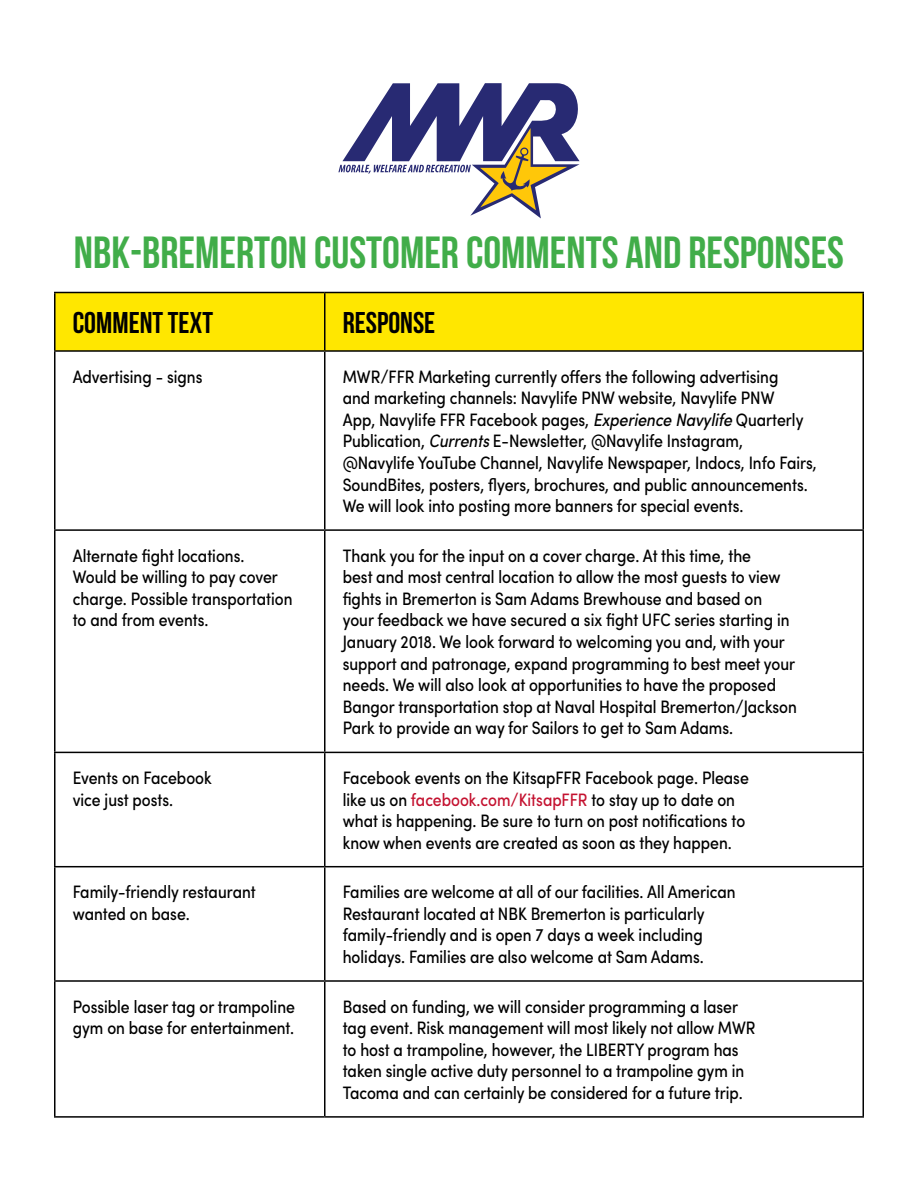
<style>
.page{position:relative;width:918px;height:1188px;background:#fff}
.page>*{position:absolute;margin:0;border:0;box-sizing:border-box;transform-origin:0 0}
.t1{font:45px "Bebas Neue";color:#41ad49}
.t2{font:30px "Bebas Neue";color:#000}
.t3{font:condensed 18px/21.6px "Sofia Pro";color:#000}
.s1{font-style:italic}
.s2{color:#c41230}
</style>
<div class="page">
<div style="left:56px;top:293px;width:806px;height:57px;background:#ffe700"></div>
<hr style="left:54px;top:350px;width:271px;height:2px;background:#000">
<hr style="left:54px;top:352px;width:2px;height:177px;background:#000">
<hr style="left:325px;top:350px;width:539px;height:2px;background:#000">
<hr style="left:324px;top:352px;width:2px;height:177px;background:#000">
<hr style="left:862px;top:352px;width:2px;height:177px;background:#000">
<hr style="left:54px;top:529px;width:271px;height:2px;background:#000">
<hr style="left:54px;top:531px;width:2px;height:221px;background:#000">
<hr style="left:325px;top:529px;width:539px;height:2px;background:#000">
<hr style="left:324px;top:531px;width:2px;height:221px;background:#000">
<hr style="left:862px;top:531px;width:2px;height:221px;background:#000">
<hr style="left:54px;top:752px;width:271px;height:1px;background:#000">
<hr style="left:54px;top:753px;width:2px;height:113px;background:#000">
<hr style="left:325px;top:752px;width:539px;height:1px;background:#000">
<hr style="left:324px;top:753px;width:2px;height:113px;background:#000">
<hr style="left:862px;top:753px;width:2px;height:113px;background:#000">
<hr style="left:54px;top:866px;width:271px;height:1px;background:#000">
<hr style="left:54px;top:867px;width:2px;height:113px;background:#000">
<hr style="left:325px;top:866px;width:539px;height:1px;background:#000">
<hr style="left:324px;top:867px;width:2px;height:113px;background:#000">
<hr style="left:862px;top:867px;width:2px;height:113px;background:#000">
<hr style="left:54px;top:980px;width:271px;height:2px;background:#000">
<hr style="left:54px;top:982px;width:2px;height:134px;background:#000">
<hr style="left:325px;top:980px;width:539px;height:2px;background:#000">
<hr style="left:324px;top:982px;width:2px;height:134px;background:#000">
<hr style="left:862px;top:982px;width:2px;height:134px;background:#000">
<hr style="left:54px;top:1116px;width:271px;height:2px;background:#000">
<hr style="left:325px;top:1116px;width:539px;height:2px;background:#000">
<hr style="left:54px;top:292px;width:271px;height:1px;background:#000">
<hr style="left:54px;top:293px;width:2px;height:57px;background:#000">
<hr style="left:325px;top:292px;width:539px;height:1px;background:#000">
<hr style="left:324px;top:293px;width:2px;height:57px;background:#000">
<hr style="left:862px;top:293px;width:2px;height:57px;background:#000">
<svg style="left:338px;top:83px;width:242px;height:135px"></svg>
<h1 class="t1" style="left:74px;top:228px;width:772px">NBK-BREMERTON CUSTOMER COMMENTS AND RESPONSES</h1>
<h2 class="t2" style="left:73px;top:306px;width:142px">COMMENT TEXT</h2>
<h2 class="t2" style="left:343px;top:306px;width:94px">RESPONSE</h2>
<p class="t3" style="left:73px;top:365px;width:131px">Advertising - signs</p>
<p class="t3" style="left:343px;top:365px;width:476px">MWR/FFR Marketing currently offers the following advertising<br>and marketing channels: Navylife PNW website, Navylife PNW<br>App, Navylife FFR Facebook pages, <span class="s1">Experience Navylife</span> Quarterly Publication, <span class="s1">Currents</span> E-Newsletter, @Navylife Instagram, @Navylife YouTube Channel, Navylife Newspaper, Indocs, Info Fairs, SoundBites, posters, flyers, brochures, and public announcements.<br>We will look into posting more banners for special events.</p>
<p class="t3" style="left:73px;top:544px;width:221px">Alternate fight locations.<br>Would be willing to pay cover charge. Possible transportation to and from events.</p>
<p class="t3" style="left:343px;top:544px;width:456px">Thank you for the input on a cover charge. At this time, the<br>best and most central location to allow the most guests to view fights in Bremerton is Sam Adams Brewhouse and based on your feedback we have secured a six fight UFC series starting in January 2018. We look forward to welcoming you and, with your support and patronage, expand programming to best meet your needs. We will also look at opportunities to have the proposed Bangor transportation stop at Naval Hospital Bremerton/Jackson Park to provide an way for Sailors to get to Sam Adams.</p>
<p class="t3" style="left:73px;top:767px;width:140px">Events on Facebook vice just posts.</p>
<p class="t3" style="left:343px;top:767px;width:408px">Facebook events on the KitsapFFR Facebook page. Please like us on <span class="s2">facebook.com/KitsapFFR</span> to stay up to date on what is happening. Be sure to turn on post notifications to know when events are created as soon as they happen.</p>
<p class="t3" style="left:73px;top:881px;width:185px">Family-friendly restaurant wanted on base.</p>
<p class="t3" style="left:343px;top:881px;width:394px">Families are welcome at all of our facilities. All American Restaurant located at NBK Bremerton is particularly family-friendly and is open 7 days a week including holidays. Families are also welcome at Sam Adams.</p>
<p class="t3" style="left:73px;top:995px;width:224px">Possible laser tag or trampoline gym on base for entertainment.</p>
<p class="t3" style="left:343px;top:995px;width:414px">Based on funding, we will consider programming a laser tag event. Risk management will most likely not allow MWR to host a trampoline, however, the LIBERTY program has taken single active duty personnel to a trampoline gym in Tacoma and can certainly be considered for a future trip.</p>
</div>
